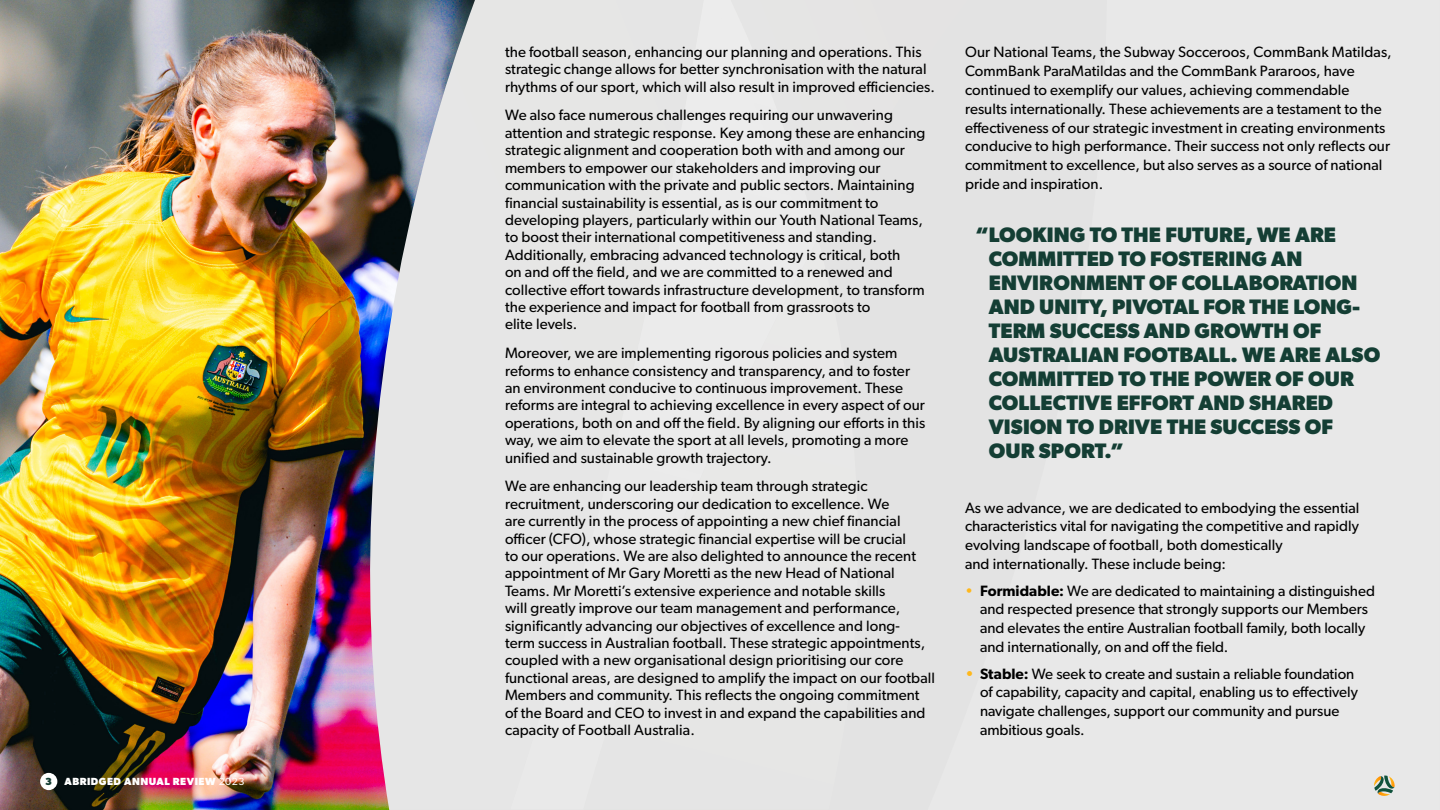
<style>
.page{position:relative;width:1440px;height:810px;background:#e8e8e8}
.page>*{position:absolute;margin:0;border:0;box-sizing:border-box;transform-origin:0 0}
.t1{font:700 21px/24px "Gibson";letter-spacing:.005em;color:#143e34}
.t2{font:15px/17.4px "Gibson";letter-spacing:.005em;color:#000}
.t3{font:700 10.35px "Gibson";letter-spacing:.05em;color:#fff}
.s1{color:#143e34}
.s2{font-weight:400}
.s3{color:#ffb81c}
.s4{font-weight:600}
.s5{font-weight:600;color:#ffb81c}
</style>
<div class="page">
<img style="left:0;top:0;width:475px;height:810px">
<div style="left:40px;top:773px;width:17px;height:17px;background:#fff;border-radius:50%"></div>
<svg style="left:1374px;top:776px;width:21px;height:20px"></svg>
<p class="t3" style="left:45px;top:775px;width:201px"><span class="s1">3</span> ABRIDGED ANNUAL REVIEW <span class="s2">2023</span></p>
<p class="t2" style="left:505px;top:43px;width:432px">the football season, enhancing our planning and operations. This strategic change allows for better synchronisation with the natural rhythms of our sport, which will also result in improved efficiencies.</p>
<p class="t2" style="left:505px;top:106px;width:422px">We also face numerous challenges requiring our unwavering attention and strategic response. Key among these are enhancing strategic alignment and cooperation both with and among our members to empower our stakeholders and improving our communication with the private and public sectors. Maintaining financial sustainability is essential, as is our commitment to developing players, particularly within our Youth National Teams, to boost their international competitiveness and standing.<br>Additionally, embracing advanced technology is critical, both<br>on and off the field, and we are committed to a renewed and collective effort towards infrastructure development, to transform the experience and impact for football from grassroots to<br>elite levels.</p>
<p class="t2" style="left:505px;top:344px;width:422px">Moreover, we are implementing rigorous policies and system reforms to enhance consistency and transparency, and to foster an environment conducive to continuous improvement. These reforms are integral to achieving excellence in every aspect of our operations, both on and off the field. By aligning our efforts in this way, we aim to elevate the sport at all levels, promoting a more unified and sustainable growth trajectory.</p>
<p class="t2" style="left:505px;top:477px;width:432px">We are enhancing our leadership team through strategic recruitment, underscoring our dedication to excellence. We<br>are currently in the process of appointing a new chief financial officer (CFO), whose strategic financial expertise will be crucial<br>to our operations. We are also delighted to announce the recent appointment of Mr Gary Moretti as the new Head of National Teams. Mr Moretti’s extensive experience and notable skills<br>will greatly improve our team management and performance, significantly advancing our objectives of excellence and long-<br>term success in Australian football. These strategic appointments, coupled with a new organisational design prioritising our core functional areas, are designed to amplify the impact on our football Members and community. This reflects the ongoing commitment of the Board and CEO to invest in and expand the capabilities and capacity of Football Australia.</p>
<p class="t2" style="left:965px;top:42px;width:428px;line-height:18.9px">Our National Teams, the Subway Socceroos, CommBank Matildas, CommBank ParaMatildas and the CommBank Pararoos, have continued to exemplify our values, achieving commendable results internationally. These achievements are a testament to the effectiveness of our strategic investment in creating environments conducive to high performance. Their success not only reflects our commitment to excellence, but also serves as a source of national pride and inspiration.</p>
<p class="t1" style="left:989px;top:222px;width:393px;text-indent:-14px">“LOOKING TO THE FUTURE, WE ARE<br>COMMITTED TO FOSTERING AN<br>ENVIRONMENT OF COLLABORATION<br>AND UNITY, PIVOTAL FOR THE LONG-<br>TERM SUCCESS AND GROWTH OF<br>AUSTRALIAN FOOTBALL. WE ARE ALSO<br>COMMITTED TO THE POWER OF OUR<br>COLLECTIVE EFFORT AND SHARED<br>VISION TO DRIVE THE SUCCESS OF<br>OUR SPORT.”</p>
<p class="t2" style="left:965px;top:498px;width:396px;line-height:18.9px">As we advance, we are dedicated to embodying the essential characteristics vital for navigating the competitive and rapidly evolving landscape of football, both domestically<br>and internationally. These include being:</p>
<p class="t2" style="left:980px;top:581px;width:397px;line-height:18.9px;text-indent:-15px"><span class="s3">•</span> <span class="s4">Formidable:</span> We are dedicated to maintaining a distinguished and respected presence that strongly supports our Members and elevates the entire Australian football family, both locally and internationally, on and off the field.</p>
<p class="t2" style="left:980px;top:664px;width:380px;line-height:18.9px;text-indent:-15px"><span class="s5">•</span> <span class="s4">Stable:</span> We seek to create and sustain a reliable foundation of capability, capacity and capital, enabling us to effectively navigate challenges, support our community and pursue ambitious goals.</p>
</div>
